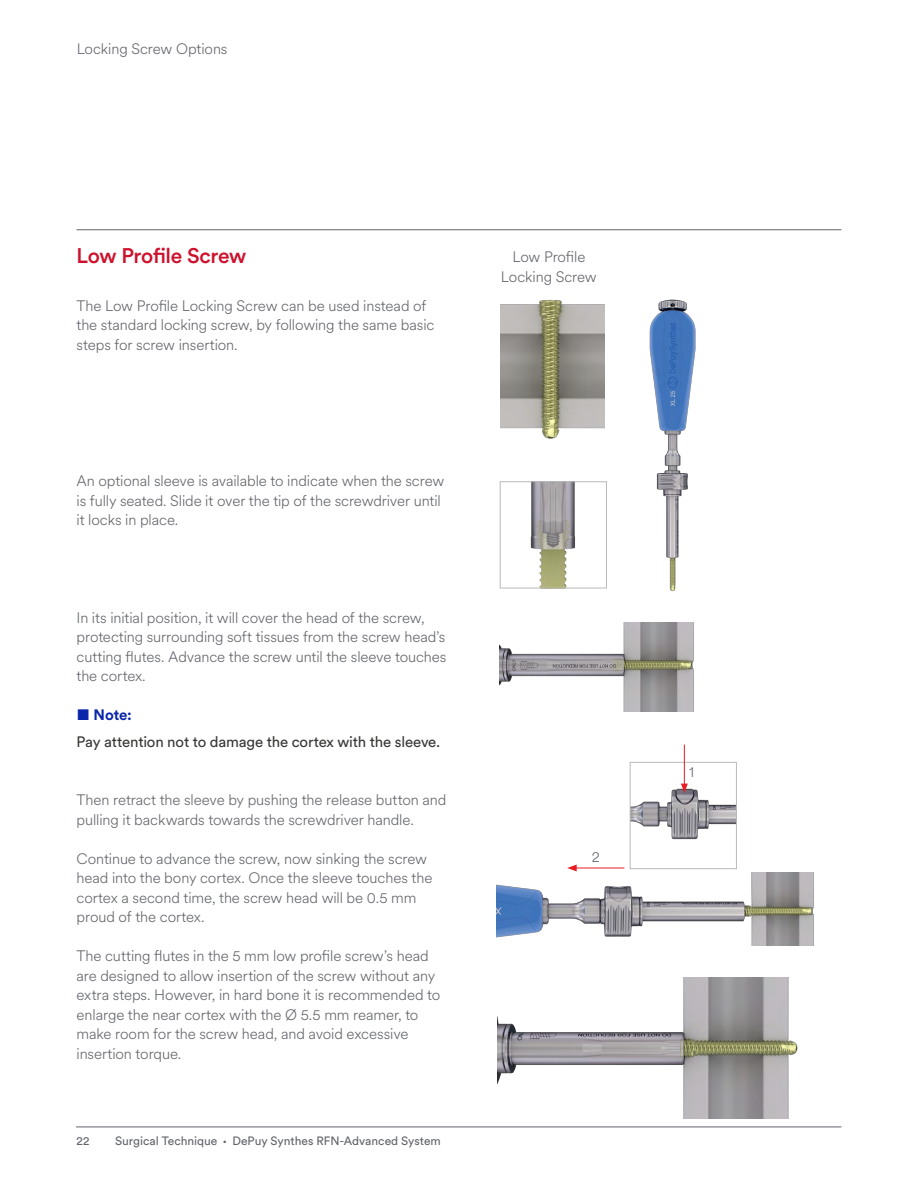
<style>
.page{position:relative;width:918px;height:1188px;background:#fff}
.page>*{position:absolute;margin:0;border:0;box-sizing:border-box;transform-origin:0 0}
.t1{font:500 21px "J&J Circular";letter-spacing:-.015em;color:#cd122d}
.t2{font:300 15px/19.5px "J&J Circular";letter-spacing:-.005em;color:#61646a}
.t3{font:15px "J&J Circular";letter-spacing:-.01em;color:#3b3936}
.t4{font:700 15px "J&J Circular";color:#0a26aa}
.t5{font:12px "J&J Circular";color:#61646a}
.s1{font-family:"Myriad Pro"}
</style>
<div class="page">
<hr style="left:77px;top:229px;width:764px;height:1px;background:#61646a">
<hr style="left:76px;top:1127px;width:765px;height:1px;background:#61646a">
<img style="left:497px;top:873px;width:317px;height:72px">
<img style="left:499px;top:622px;width:195px;height:90px">
<img style="left:498px;top:977px;width:300px;height:141px">
<img style="left:500px;top:300px;width:104px;height:139px">
<img style="left:530px;top:484px;width:45px;height:102px">
<div style="left:500px;top:482px;width:107px;height:106px;border:1px solid #b9babb"></div>
<img style="left:632px;top:764px;width:103px;height:76px">
<div style="left:630px;top:762px;width:107px;height:107px;border:1px solid #b9babb"></div>
<img style="left:639px;top:299px;width:57px;height:334px">
<hr style="left:574px;top:868px;width:50px;height:1px;background:#ea1d25">
<svg style="left:567px;top:865px;width:10px;height:6px"></svg>
<hr style="left:684px;top:745px;width:1px;height:41px;background:#ea1d25">
<svg style="left:681px;top:784px;width:7px;height:9px"></svg>
<p class="t2" style="left:77px;top:38px;width:152px">Locking Screw Options</p>
<h1 class="t1" style="left:77px;top:241px;width:171px">Low Profile Screw</h1>
<p class="t2" style="left:77px;top:295px;width:359px">The Low Profile Locking Screw can be used instead of the standard locking screw, by following the same basic steps for screw insertion.</p>
<p class="t2" style="left:77px;top:471px;width:369px">An optional sleeve is available to indicate when the screw is fully seated. Slide it over the tip of the screwdriver until it locks in place.</p>
<p class="t2" style="left:77px;top:607px;width:372px">In its initial position, it will cover the head of the screw, protecting surrounding soft tissues from the screw head’s cutting flutes. Advance the screw until the sleeve touches the cortex.</p>
<p class="t4" style="left:77px;top:705px;width:57px">■ Note:</p>
<p class="t3" style="left:77px;top:731px;width:365px">Pay attention not to damage the cortex with the sleeve.</p>
<p class="t2" style="left:77px;top:790px;width:371px">Then retract the sleeve by pushing the release button and pulling it backwards towards the screwdriver handle.</p>
<p class="t2" style="left:77px;top:848px;width:357px">Continue to advance the screw, now sinking the screw head into the bony cortex. Once the sleeve touches the cortex a second time, the screw head will be 0.5 mm proud of the cortex.</p>
<p class="t2" style="left:77px;top:946px;width:365px">The cutting flutes in the 5 mm low profile screw’s head are designed to allow insertion of the screw without any extra steps. However, in hard bone it is recommended to enlarge the near cortex with the Ø 5.5 mm reamer, to make room for the screw head, and avoid excessive insertion torque.</p>
<p class="t5" style="left:77px;top:1133px;width:14px">22</p>
<p class="t5" style="left:115px;top:1133px;width:327px">Surgical Technique <span class="s1">•</span> DePuy Synthes RFN-Advanced System</p>
<p class="t2" style="left:501px;top:247px;width:97px;text-align:center">Low Profile<br>Locking Screw</p>
<p class="t2" style="left:592px;top:846px;width:10px">2</p>
<p class="t2" style="left:689px;top:761px;width:6px">1</p>
</div>
